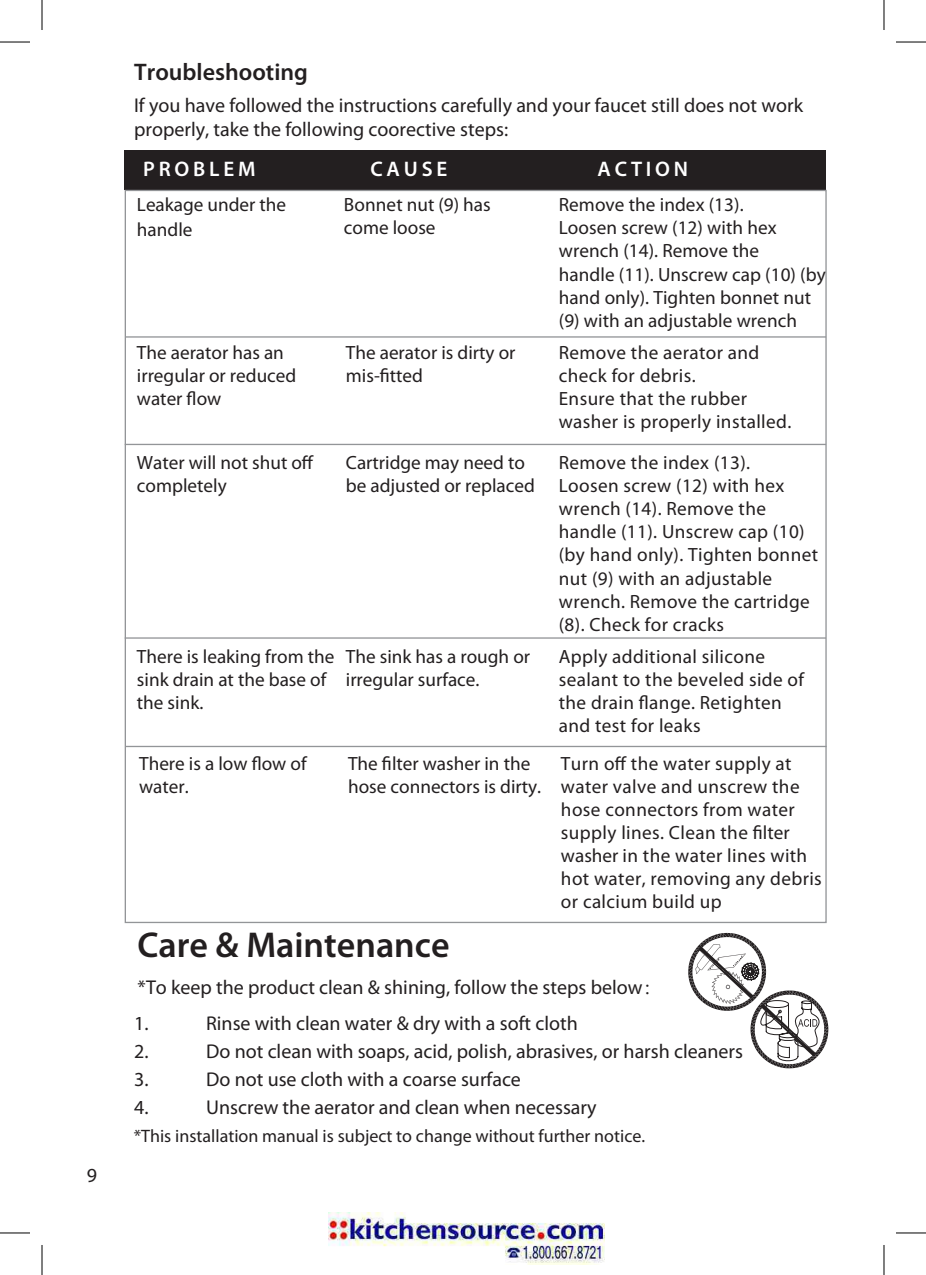
<style>
.page{position:relative;width:926px;height:1275px;background:#fff}
.page>*{position:absolute;margin:0;border:0;box-sizing:border-box;transform-origin:0 0}
.t1{font:600 36px "Myriad Pro";color:#231f20}
.t2{font:600 24px "Myriad Pro";color:#231f20}
.t3{font:600 21.2px "Myriad Pro";letter-spacing:.18em;color:#fff}
.t4{font:20px/24px "Myriad Pro";color:#231f20}
.t5{font:19.2px/23px "Myriad Pro";letter-spacing:.02em;color:#231f20}
.t6{font:19.2px/23px "Myriad Pro";color:#231f20}
.t7{font:18px "Myriad Pro";color:#231f20}
.t8{font:14.2px "Myriad Pro";color:#040503}
.t9{font:14px/14.4px "Myriad Pro";letter-spacing:-.005em;color:#040503}
.t10{font:11.8px "Myriad Pro";color:#040503}
.s1{font-family:"Adobe Song Std";font-weight:300}
</style>
<div class="page">
<hr style="left:0;top:0;width:1px;height:30px;background:#000">
<hr style="left:0;top:1245px;width:1px;height:30px;background:#000">
<hr style="left:0;top:42px;width:30px;height:1px;background:#000">
<hr style="left:896px;top:42px;width:30px;height:1px;background:#000">
<hr style="left:0;top:1232px;width:30px;height:1px;background:#000">
<hr style="left:896px;top:1232px;width:30px;height:1px;background:#000">
<hr style="left:42px;top:0;width:1px;height:30px;background:#000">
<hr style="left:42px;top:1245px;width:1px;height:30px;background:#000">
<hr style="left:884px;top:0;width:1px;height:30px;background:#000">
<hr style="left:884px;top:1245px;width:1px;height:30px;background:#000">
<svg style="left:688px;top:932px;width:140px;height:137px"></svg>
<div style="left:125px;top:150px;width:701px;height:40px;background:#231f20"></div>
<hr style="left:126px;top:336px;width:700px;height:2px;background:#939598">
<hr style="left:125px;top:444px;width:701px;height:1px;background:#939598">
<hr style="left:125px;top:637px;width:701px;height:1px;background:#939598">
<hr style="left:125px;top:746px;width:702px;height:1px;background:#939598">
<img style="left:328px;top:1212px;width:276px;height:52px">
<p class="t4" style="left:87px;top:1164px;width:12px">9</p>
<p class="t2" style="left:134px;top:59px;width:175px">Troubleshooting</p>
<p class="t4" style="left:134px;top:94px;width:670px">If you have followed the instructions carefully and your faucet still does not work properly, take the following coorective steps:</p>
<p class="t3" style="left:143px;top:157px;width:114px">PROBLEM</p>
<p class="t3" style="left:370px;top:157px;width:78px">CAUSE</p>
<p class="t3" style="left:598px;top:157px;width:92px">ACTION</p>
<p class="t6" style="left:137px;top:193px;width:151px;line-height:25px">Leakage under the handle</p>
<p class="t6" style="left:344px;top:194px;width:148px">Bonnet nut (9) has come loose</p>
<p class="t5" style="left:559px;top:194px;width:268px">Remove the index (13).<br>Loosen screw (12) with hex wrench (14). Remove the<br>handle (11). Unscrew cap (10) (by hand only). Tighten bonnet nut (9) with an adjustable wrench</p>
<p class="t6" style="left:137px;top:341px;width:161px">The aerator has an irregular or reduced water flow</p>
<p class="t6" style="left:346px;top:341px;width:171px">The aerator is dirty or mis-fitted</p>
<p class="t5" style="left:559px;top:341px;width:234px">Remove the aerator and check for debris.<br>Ensure that the rubber washer is properly installed.</p>
<p class="t6" style="left:137px;top:452px;width:178px">Water will not shut off completely</p>
<p class="t6" style="left:346px;top:452px;width:190px">Cartridge may need to be adjusted or replaced</p>
<p class="t5" style="left:559px;top:452px;width:261px">Remove the index (13).<br>Loosen screw (12) with hex wrench (14). Remove the handle (11). Unscrew cap (10) (by hand only). Tighten bonnet nut (9) with an adjustable wrench. Remove the cartridge (8). Check for cracks</p>
<p class="t6" style="left:137px;top:645px;width:199px">There is leaking from the sink drain at the base of the sink.</p>
<p class="t6" style="left:346px;top:645px;width:186px">The sink has a rough or irregular surface.</p>
<p class="t5" style="left:559px;top:645px;width:247px">Apply additional silicone sealant to the beveled side of the drain flange. Retighten and test for leaks</p>
<p class="t6" style="left:139px;top:752px;width:169px">There is a low flow of water.</p>
<p class="t6" style="left:348px;top:752px;width:195px">The filter washer in the hose connectors is dirty.</p>
<p class="t5" style="left:561px;top:752px;width:262px">Turn off the water supply at water valve and unscrew the hose connectors from water supply lines. Clean the filter washer in the water lines with hot water, removing any debris or calcium build up</p>
<p class="t9" style="left:683px;top:505px;width:36px">Hot<br>Water</p>
<p class="t9" style="left:752px;top:505px;width:36px">Cold<br>Water</p>
<p class="t8" style="left:401px;top:785px;width:22px">90˚</p>
<p class="t10" style="left:700px;top:820px;width:25px">Push</p>
<h1 class="t1" style="left:137px;top:925px;width:314px">Care &amp; Maintenance</h1>
<p class="t4" style="left:134px;top:969px;width:530px;line-height:36.4px">*To keep the product clean &amp; shining, follow the steps below<span class="s1">：<br></span>1.</p>
<p class="t4" style="left:206px;top:1011px;width:373px">Rinse with clean water &amp; dry with a soft cloth</p>
<p class="t4" style="left:134px;top:1039px;width:16px">2.</p>
<p class="t4" style="left:206px;top:1039px;width:538px">Do not clean with soaps, acid, polish, abrasives, or harsh cleaners</p>
<p class="t4" style="left:134px;top:1067px;width:16px">3.</p>
<p class="t4" style="left:206px;top:1067px;width:316px">Do not use cloth with a coarse surface</p>
<p class="t4" style="left:134px;top:1095px;width:16px">4.</p>
<p class="t4" style="left:206px;top:1095px;width:392px">Unscrew the aerator and clean when necessary</p>
<p class="t7" style="left:134px;top:1126px;width:513px">*This installation manual is subject to change without further notice.</p>
</div>
